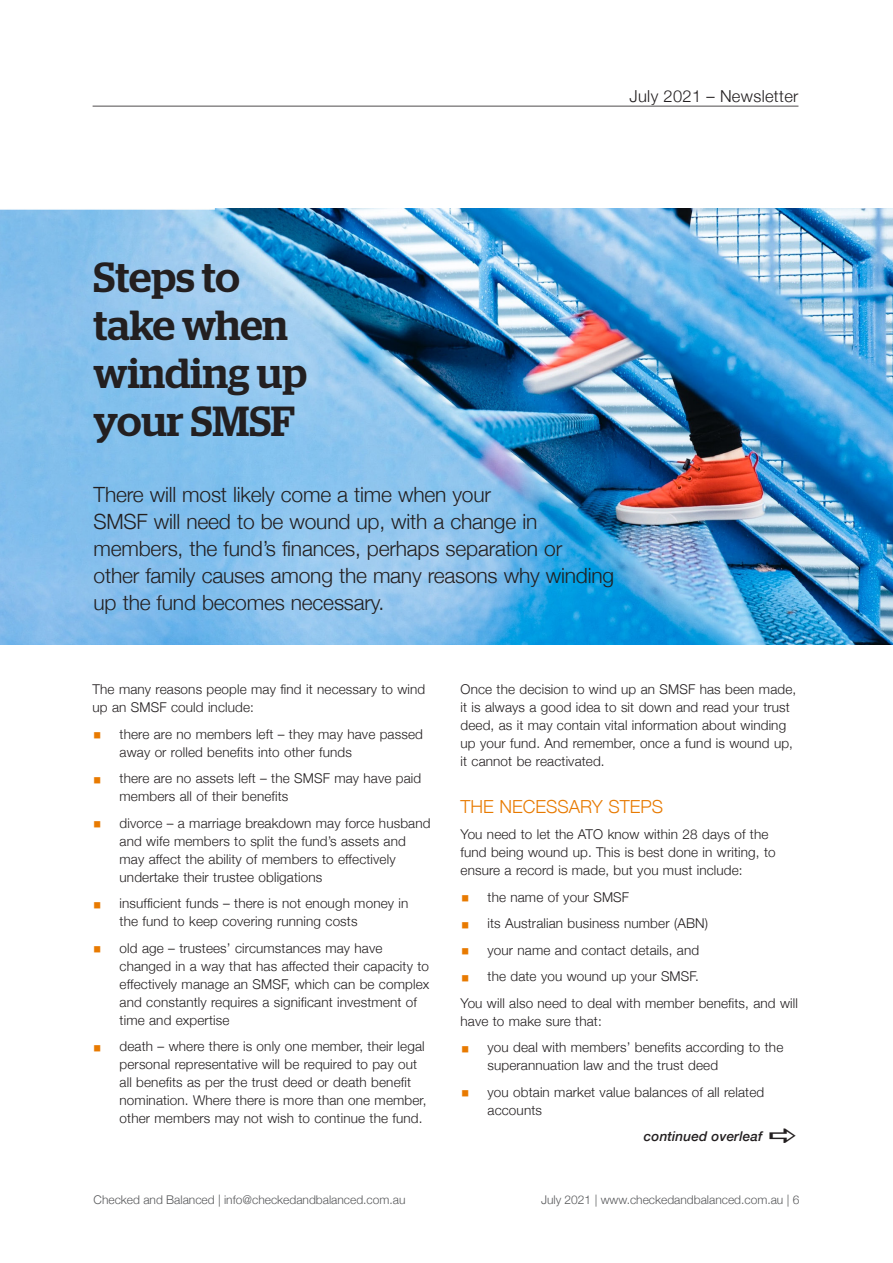
<style>
.page{position:relative;width:893px;height:1263px;background:#fff}
.page>*{position:absolute;margin:0;border:0;box-sizing:border-box;transform-origin:0 0}
.t1{font:500 42px/48px "Stag";color:#231f20}
.t2{font:300 21px/27px "Helvetica Neue";letter-spacing:-.01em;color:#231f20}
.t3{font:300 18px "Helvetica Neue";color:#e87a00}
.t4{font:300 16.5px "Helvetica Neue";letter-spacing:.02em;color:#231f20}
.t5{font:300 13.5px/18px "Helvetica Neue";letter-spacing:.01em;color:#231f20}
.t6{font:italic 500 13.5px "Helvetica Neue";letter-spacing:.01em;color:#231f20}
.t7{font:300 12px "Helvetica Neue";color:#57585a}
.s1{color:#e87a00}
</style>
<div class="page">
<hr style="left:93px;top:106px;width:705px;height:1px;background:#231f20">
<img style="left:0;top:208px;width:893px;height:436px">
<p class="t4" style="left:629px;top:83px;width:170px">July 2021 – Newsletter</p>
<h1 class="t1" style="left:94px;top:252px;width:215px">Steps to take when winding up your SMSF</h1>
<h2 class="t2" style="left:94px;top:479px;width:522px">There will most likely come a time when your<br>SMSF will need to be wound up, with a change in members, the fund’s finances, perhaps separation or<br>other family causes among the many reasons why winding up the fund becomes necessary.</h2>
<p class="t5" style="left:93px;top:679px;width:334px">The many reasons people may find it necessary to wind up an SMSF could include:</p>
<p class="t5" style="left:120px;top:724px;width:305px;text-indent:-27px"><span class="s1">▪</span> there are no members left – they may have passed away or rolled benefits into other funds</p>
<p class="t5" style="left:120px;top:768px;width:303px;text-indent:-27px"><span class="s1">▪</span> there are no assets left – the SMSF may have paid members all of their benefits</p>
<p class="t5" style="left:120px;top:813px;width:312px;text-indent:-27px"><span class="s1">▪</span> divorce – a marriage breakdown may force husband and wife members to split the fund’s assets and may affect the ability of members to effectively undertake their trustee obligations</p>
<p class="t5" style="left:120px;top:893px;width:290px;text-indent:-27px"><span class="s1">▪</span> insufficient funds – there is not enough money in the fund to keep covering running costs</p>
<p class="t5" style="left:120px;top:938px;width:311px;text-indent:-27px"><span class="s1">▪</span> old age – trustees’ circumstances may have changed in a way that has affected their capacity to effectively manage an SMSF, which can be complex and constantly requires a significant investment of time and expertise</p>
<p class="t5" style="left:120px;top:1036px;width:308px;text-indent:-27px"><span class="s1">▪</span> death – where there is only one member, their legal personal representative will be required to pay out all benefits as per the trust deed or death benefit nomination. Where there is more than one member, other members may not wish to continue the fund.</p>
<p class="t5" style="left:461px;top:679px;width:337px">Once the decision to wind up an SMSF has been made, it is always a good idea to sit down and read your trust deed, as it may contain vital information about winding up your fund. And remember, once a fund is wound up, it cannot be reactivated.</p>
<h3 class="t3" style="left:460px;top:792px;width:204px">THE NECESSARY STEPS</h3>
<p class="t5" style="left:460px;top:824px;width:317px">You need to let the ATO know within 28 days of the fund being wound up. This is best done in writing, to ensure a record is made, but you must include:</p>
<p class="t5" style="left:460px;top:887px;width:170px"><span class="s1">▪</span> the name of your SMSF</p>
<p class="t5" style="left:460px;top:913px;width:249px"><span class="s1">▪</span> its Australian business number (ABN)</p>
<p class="t5" style="left:460px;top:940px;width:240px"><span class="s1">▪</span> your name and contact details, and</p>
<p class="t5" style="left:460px;top:962px;width:339px;line-height:26.5px"><span class="s1">▪</span> the date you wound up your SMSF.<br>You will also need to deal with member benefits, and will</p>
<p class="t5" style="left:460px;top:1011px;width:143px">have to make sure that:</p>
<p class="t5" style="left:488px;top:1037px;width:297px;text-indent:-27px"><span class="s1">▪</span> you deal with members’ benefits according to the superannuation law and the trust deed</p>
<p class="t5" style="left:488px;top:1082px;width:278px;text-indent:-27px"><span class="s1">▪</span> you obtain market value balances of all related accounts</p>
<p class="t6" style="left:644px;top:1125px;width:120px">continued overleaf</p>
<p class="t7" style="left:94px;top:1190px;width:313px">Checked and Balanced | info@checkedandbalanced.com.au</p>
<p class="t7" style="left:541px;top:1190px;width:260px">July 2021 | www.checkedandbalanced.com.au | 6</p>
</div>
